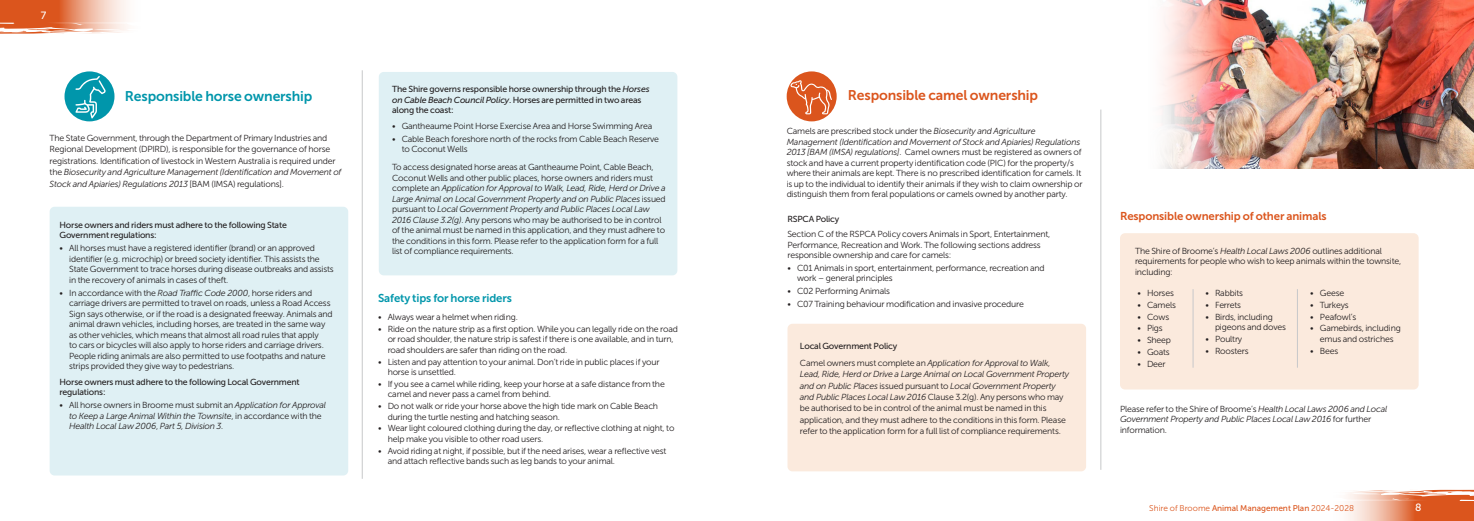
<style>
.page{position:relative;width:1474px;height:521px;background:#fff}
.page>*{position:absolute;margin:0;border:0;box-sizing:border-box;transform-origin:0 0}
.t1{font:14px "Museo Sans 700";letter-spacing:-.01em;color:#0096ab}
.t2{font:14px "Museo Sans 700";letter-spacing:-.01em;color:#db551d}
.t3{font:11.38px "Museo Sans 700";letter-spacing:-.01em;color:#db551d}
.t4{font:11.38px "Museo Sans 700";letter-spacing:-.01em;color:#0096ab}
.Sub_head_green{font:10.5px "Museo Sans 500";color:#fff}
.t5{font:8.75px/10.5px "Museo Sans 300";letter-spacing:-.02em;color:#231f20}
.t6{font:8.75px/10.5px "Museo Sans 500";letter-spacing:-.02em;color:#231f20}
.t7{font:italic 8.75px/10.5px "Museo Sans 300";letter-spacing:-.02em;color:#231f20}
.t8{font:8.31px "Museo Sans 300";color:#db551d}
.s1{font-style:italic}
.s2{font-style:normal}
.s3{font-family:"Museo Sans 500"}
</style>
<div class="page">
<svg style="left:0;top:0;width:127px;height:34px;background:#e89775"></svg>
<svg style="left:1347px;top:489px;width:127px;height:32px;background:#e99a79"></svg>
<div style="left:50px;top:207px;width:298px;height:268px;background:#dff0f4;border-radius:5px"></div>
<div style="left:379px;top:72px;width:298px;height:203px;background:#dff0f4;border-radius:5px"></div>
<div style="left:787px;top:324px;width:299px;height:147px;background:#fbeadd;border-radius:5px"></div>
<div style="left:1120px;top:233px;width:298px;height:156px;background:#fbeadd;border-radius:5px"></div>
<hr style="left:362px;top:70px;width:1px;height:409px;background:#c7c8ca">
<hr style="left:1192px;top:289px;width:1px;height:79px;background:#c7c8ca">
<hr style="left:1297px;top:289px;width:1px;height:79px;background:#c7c8ca">
<hr style="left:1100px;top:110px;width:1px;height:360px;background:#c7c8ca">
<div style="left:786px;top:71px;width:50px;height:50px;background:#db551d;border-radius:50%"></div>
<div style="left:64px;top:71px;width:50px;height:50px;background:#0096ab;border-radius:50%"></div>
<svg style="left:75px;top:76px;width:31px;height:43px"></svg>
<svg style="left:790px;top:80px;width:42px;height:34px"></svg>
<img style="left:1160px;top:0;width:313px;height:169px">
<p class="Sub_head_green" style="left:41px;top:10px;width:7px">7</p>
<p class="t1" style="left:125px;top:88px;width:189px">Responsible horse ownership</p>
<p class="t6" style="left:392px;top:84px;width:259px">The Shire governs responsible horse ownership through the <span class="s1">Horses on Cable Beach Council Policy</span>. Horses are permitted in two areas along the coast:</p>
<p class="t2" style="left:847px;top:88px;width:192px">Responsible camel ownership</p>
<p class="t5" style="left:392px;top:120px;width:262px">• Gantheaume Point Horse Exercise Area and Horse Swimming Area</p>
<p class="t5" style="left:402px;top:133px;width:259px;text-indent:-10px">• Cable Beach foreshore north of the rocks from Cable Beach Reserve to Coconut Wells</p>
<p class="t5" style="left:50px;top:132px;width:293px;line-height:11.4px">The State Government, through the Department of Primary Industries and Regional Development (DPIRD), is responsible for the governance of horse registrations. Identification of livestock in Western Australia is required under the <span class="s1">Biosecurity and Agriculture Management (Identification and Movement of Stock and Apiaries) Regulations 2013</span> [BAM (IMSA) regulations].</p>
<p class="t5" style="left:786px;top:126px;width:297px">Camels are prescribed stock under the <span class="s1">Biosecurity and Agriculture Management (Identification and Movement of Stock and Apiaries) Regulations 2013 [BAM (IMSA) regulations]</span>. Camel owners must be registered as owners of stock and have a current property identification code (PIC) for the property/s where their animals are kept. There is no prescribed identification for camels. It is up to the individual to identify their animals if they wish to claim ownership or distinguish them from feral populations or camels owned by another party.</p>
<p class="t5" style="left:392px;top:162px;width:275px">To access designated horse areas at Gantheaume Point, Cable Beach, Coconut Wells and other public places, horse owners and riders must complete an <span class="s1">Application for Approval to Walk, Lead, Ride, Herd or Drive a Large Animal on Local Government Property and on Public Places</span> issued pursuant to <span class="s1">Local Government Property and Public Places Local Law 2016 Clause 3.2(g)</span>. Any persons who may be authorised to be in control of the animal must be named in this application, and they must adhere to the conditions in this form. Please refer to the application form for a full list of compliance requirements.</p>
<p class="t6" style="left:787px;top:214px;width:53px">RSPCA Policy</p>
<p class="t6" style="left:60px;top:220px;width:229px">Horse owners and riders must adhere to the following State<br>Government regulations:</p>
<p class="t5" style="left:69px;top:243px;width:266px;text-indent:-10px">• All horses must have a registered identifier (brand) or an approved identifier (e.g. microchip) or breed society identifier. This assists the State Government to trace horses during disease outbreaks and assists in the recovery of animals in cases of theft.</p>
<p class="t5" style="left:69px;top:288px;width:265px;text-indent:-10px">• In accordance with the <span class="s1">Road Traffic Code 2000</span>, horse riders and carriage drivers are permitted to travel on roads, unless a Road Access Sign says otherwise, or if the road is a designated freeway. Animals and animal drawn vehicles, including horses, are treated in the same way as other vehicles, which means that almost all road rules that apply<br>to cars or bicycles will also apply to horse riders and carriage drivers.<br>People riding animals are also permitted to use footpaths and nature strips provided they give way to pedestrians.</p>
<p class="t6" style="left:60px;top:377px;width:242px">Horse owners must adhere to the following Local Government regulations:</p>
<p class="t7" style="left:69px;top:400px;width:258px;text-indent:-10px"><span class="s2">• All horse owners in Broome must submit an</span> Application for Approval to Keep a Large Animal Within the Townsite<span class="s2">, in accordance with the<br></span>Health Local Law 2006<span class="s2">,</span> Part 5, Division 3.</p>
<p class="t5" style="left:787px;top:229px;width:264px">Section C of the RSPCA Policy covers Animals in Sport, Entertainment,<br>Performance, Recreation and Work. The following sections address responsible ownership and care for camels:</p>
<p class="t5" style="left:797px;top:263px;width:249px;text-indent:-10px">• C01 Animals in sport, entertainment, performance, recreation and work – general principles</p>
<p class="t5" style="left:787px;top:286px;width:104px">• C02 Performing Animals</p>
<p class="t5" style="left:787px;top:299px;width:238px">• C07 Training behaviour modification and invasive procedure</p>
<p class="t4" style="left:378px;top:292px;width:135px">Safety tips for horse riders</p>
<p class="t5" style="left:378px;top:312px;width:141px">• Always wear a helmet when riding.</p>
<p class="t5" style="left:388px;top:324px;width:292px;text-indent:-10px">• Ride on the nature strip as a first option. While you can legally ride on the road or road shoulder, the nature strip is safest if there is one available, and in turn, road shoulders are safer than riding on the road.</p>
<p class="t5" style="left:388px;top:356px;width:273px;text-indent:-10px">• Listen and pay attention to your animal. Don’t ride in public places if your horse is unsettled.</p>
<p class="t5" style="left:388px;top:379px;width:279px;text-indent:-10px">• If you see a camel while riding, keep your horse at a safe distance from the camel and never pass a camel from behind.</p>
<p class="t5" style="left:388px;top:401px;width:272px;text-indent:-10px">• Do not walk or ride your horse above the high tide mark on Cable Beach during the turtle nesting and hatching season.</p>
<p class="t5" style="left:388px;top:423px;width:288px;text-indent:-10px">• Wear light coloured clothing during the day, or reflective clothing at night, to help make you visible to other road users.</p>
<p class="t5" style="left:388px;top:445px;width:280px;text-indent:-10px">• Avoid riding at night, if possible, but if the need arises, wear a reflective vest and attach reflective bands such as leg bands to your animal.</p>
<p class="t6" style="left:800px;top:341px;width:99px">Local Government Policy</p>
<p class="t5" style="left:800px;top:357px;width:271px;line-height:11.4px">Camel owners must complete an <span class="s1">Application for Approval to Walk, Lead, Ride, Herd or Drive a Large Animal on Local Government Property and on Public Places</span> issued pursuant to <span class="s1">Local Government Property and Public Places Local Law 2016</span> Clause 3.2(g). Any persons who may be authorised to be in control of the animal must be named in this application, and they must adhere to the conditions in this form. Please refer to the application form for a full list of compliance requirements.</p>
<p class="t3" style="left:1120px;top:209px;width:208px">Responsible ownership of other animals</p>
<p class="t5" style="left:1135px;top:246px;width:268px">The Shire of Broome’s <span class="s1">Health Local Laws 2006</span> outlines additional requirements for people who wish to keep animals within the townsite, including:</p>
<p class="t5" style="left:1137px;top:288px;width:38px">• Horses</p>
<p class="t5" style="left:1137px;top:300px;width:40px">• Camels</p>
<p class="t5" style="left:1137px;top:311px;width:33px">• Cows</p>
<p class="t5" style="left:1137px;top:323px;width:27px">• Pigs</p>
<p class="t5" style="left:1137px;top:335px;width:35px">• Sheep</p>
<p class="t5" style="left:1137px;top:347px;width:34px">• Goats</p>
<p class="t5" style="left:1137px;top:358px;width:30px">• Deer</p>
<p class="t5" style="left:1205px;top:288px;width:39px">• Rabbits</p>
<p class="t5" style="left:1205px;top:300px;width:37px">• Ferrets</p>
<p class="t5" style="left:1214px;top:311px;width:73px;text-indent:-10px">• Birds, including pigeons and doves</p>
<p class="t5" style="left:1205px;top:334px;width:38px">• Poultry</p>
<p class="t5" style="left:1205px;top:345px;width:45px">• Roosters</p>
<p class="t5" style="left:1310px;top:288px;width:35px">• Geese</p>
<p class="t5" style="left:1310px;top:300px;width:40px">• Turkeys</p>
<p class="t5" style="left:1310px;top:311px;width:47px">• Peafowl’s</p>
<p class="t5" style="left:1310px;top:323px;width:92px;text-align:center">• Gamebirds, including emus and ostriches</p>
<p class="t5" style="left:1310px;top:345px;width:30px">• Bees</p>
<p class="t7" style="left:1120px;top:404px;width:269px"><span class="s2">Please refer to the Shire of Broome’s</span> Health Local Laws 2006 and Local<br>Government Property and Public Places Local Law 2016 <span class="s2">for further information.</span></p>
<p class="t8" style="left:1149px;top:504px;width:206px">Shire of Broome <span class="s3">Animal Management Plan</span> 2024-2028</p>
<p class="Sub_head_green" style="left:1415px;top:502px;width:8px">8</p>
</div>
